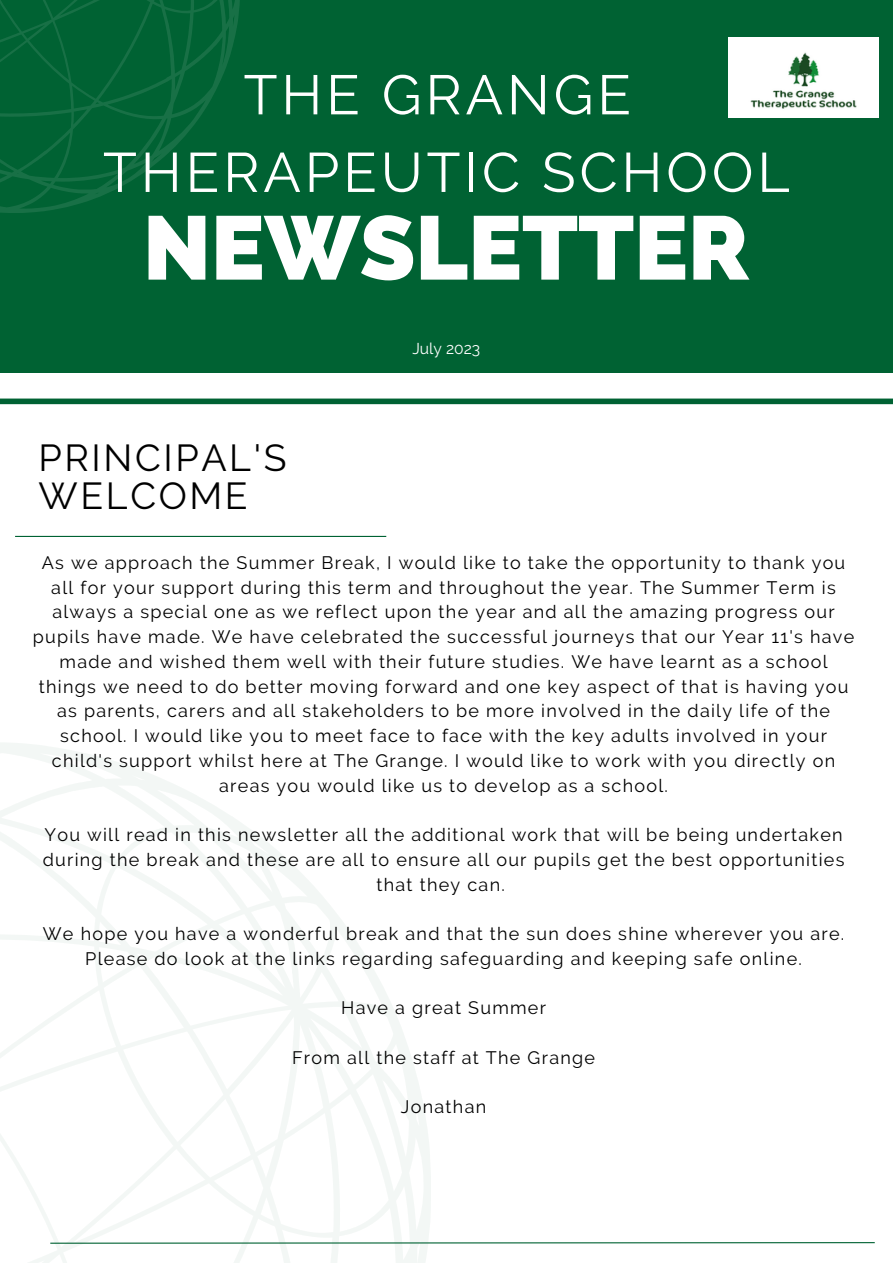
<style>
.page{position:relative;width:893px;height:1264px;background:#fff}
.page>*{position:absolute;margin:0;border:0;box-sizing:border-box;transform-origin:0 0}
.t1{font:800 89.85px "Raleway";color:#fff}
.t2{font:55.5px "Raleway";letter-spacing:.07em;color:#fff}
.t3{font:37.5px/37px "Raleway";letter-spacing:.07em;color:#000}
.t4{font:18px/24.8px "Raleway";letter-spacing:.07em;color:#000;text-align:center}
.t5{font:15.6px "Raleway";color:#fff}
</style>
<div class="page">
<svg style="left:0;top:743px;width:431px;height:519px"></svg>
<div style="left:0;top:0;width:892px;height:373px;background:#006233"></div>
<svg style="left:0;top:0;width:240px;height:213px"></svg>
<div style="left:0;top:398px;width:892px;height:6px;background:#006233"></div>
<hr style="left:15px;top:536px;width:371px;height:1px;background:#006233">
<svg style="left:49px;top:1241px;width:826px;height:3px"></svg>
<img style="left:728px;top:38px;width:150px;height:80px">
<p class="t2" style="left:243px;top:62px;width:389px">THE GRANGE</p>
<p class="t2" style="left:103px;top:140px;width:688px">THERAPEUTIC SCHOOL</p>
<p class="t1" style="left:143px;top:195px;width:608px">NEWSLETTER</p>
<p class="t3" style="left:39px;top:439px;width:249px">PRINCIPAL'S<br>WELCOME</p>
<p class="t5" style="left:412px;top:339px;width:69px">July 2023</p>
<p class="t4" style="left:33px;top:550px;width:822px">As we approach the Summer Break, I would like to take the opportunity to thank you all for your support during this term and throughout the year. The Summer Term is always a special one as we reflect upon the year and all the amazing progress our pupils have made. We have celebrated the successful journeys that our Year 11's have made and wished them well with their future studies. We have learnt as a school things we need to do better moving forward and one key aspect of that is having you as parents, carers and all stakeholders to be more involved in the daily life of the school. I would like you to meet face to face with the key adults involved in your child's support whilst here at The Grange. I would like to work with you directly on areas you would like us to develop as a school.</p>
<p class="t4" style="left:43px;top:822px;width:803px">You will read in this newsletter all the additional work that will be being undertaken during the break and these are all to ensure all our pupils get the best opportunities that they can.</p>
<p class="t4" style="left:43px;top:921px;width:802px">We hope you have a wonderful break and that the sun does shine wherever you are.<br>Please do look at the links regarding safeguarding and keeping safe online.</p>
<p class="t4" style="left:341px;top:995px;width:206px">Have a great Summer</p>
<p class="t4" style="left:292px;top:1045px;width:304px">From all the staff at The Grange</p>
<p class="t4" style="left:401px;top:1094px;width:87px">Jonathan</p>
</div>
